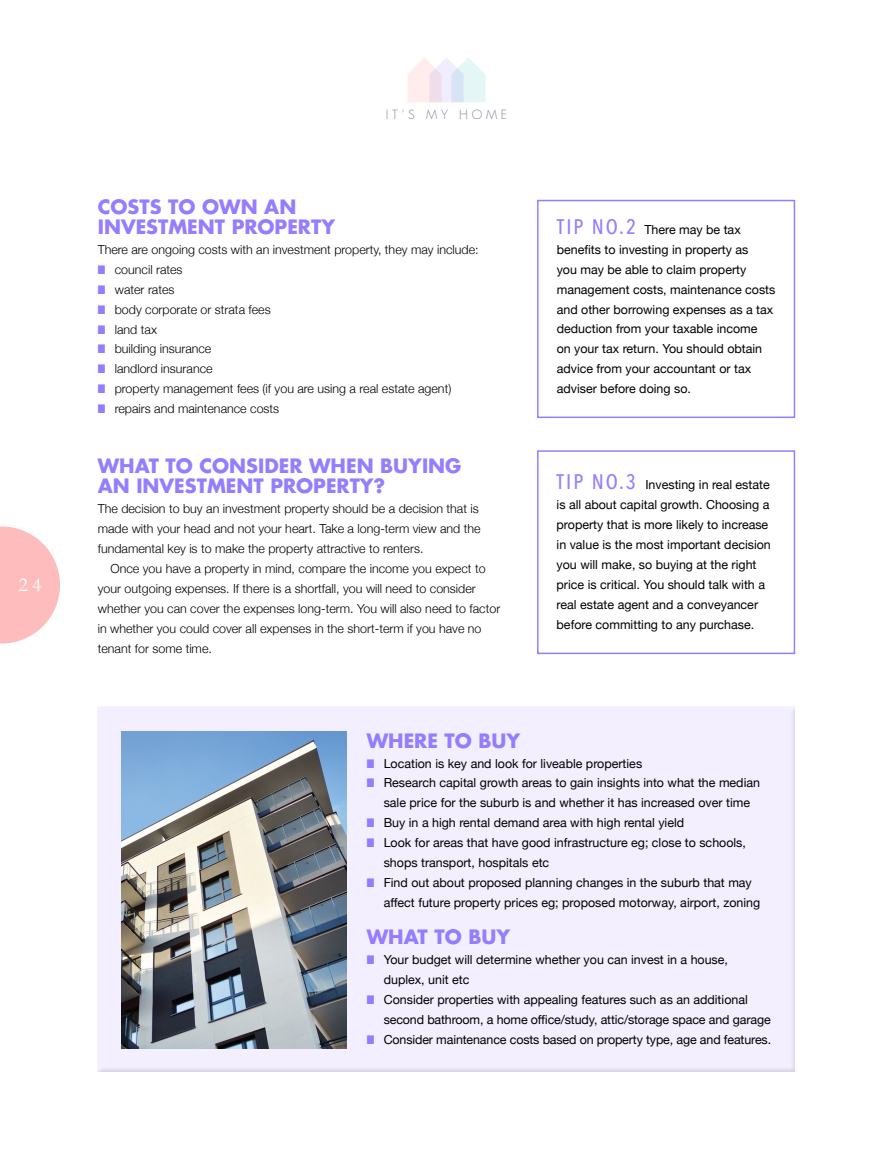
<style>
.page{position:relative;width:893px;height:1170px;background:#fff}
.page>*{position:absolute;margin:0;border:0;box-sizing:border-box;transform-origin:0 0}
.t1{font:19.95px "Garamond";color:#fff}
.t2{font:700 19.2px/20px "Futura Std";color:#967dff}
.t3{font:12.45px/20px "Helvetica Neue";color:#000}
.t4{font:300 12.45px/20px "Helvetica Neue";color:#000}
.t5{font:300 12.45px "Futura Std";letter-spacing:.3em;color:#8b839b}
.s1{color:#967dff}
.s2{font-family:"Avenir Next Condensed";font-weight:500;font-size:21px;color:#967dff}
</style>
<div class="page">
<svg style="left:0;top:526px;width:60px;height:117px"></svg>
<svg style="left:408px;top:58px;width:77px;height:44px;background:#efeef5"></svg>
<div style="left:94px;top:703px;width:707px;height:369px;background:#f3efff"></div>
<div style="left:537px;top:200px;width:258px;height:218px;background:#fff;border:2px solid #967dff"></div>
<div style="left:537px;top:450px;width:258px;height:204px;background:#fff;border:2px solid #967dff"></div>
<img style="left:122px;top:731px;width:225px;height:316px">
<h1 class="t1" style="left:19px;top:572px;width:24px">24</h1>
<p class="t5" style="left:386px;top:107px;width:123px">IT’S MY HOME</p>
<h2 class="t2" style="left:98px;top:196px;width:239px">COSTS TO OWN AN<br>INVESTMENT PROPERTY</h2>
<p class="t4" style="left:98px;top:238px;width:382px">There are ongoing costs with an investment property, they may include:</p>
<p class="t4" style="left:98px;top:258px;width:86px"><span class="s1">■</span> council rates</p>
<p class="t4" style="left:98px;top:278px;width:78px"><span class="s1">■</span> water rates</p>
<p class="t4" style="left:98px;top:298px;width:174px"><span class="s1">■</span> body corporate or strata fees</p>
<p class="t4" style="left:98px;top:318px;width:61px"><span class="s1">■</span> land tax</p>
<p class="t4" style="left:98px;top:338px;width:115px"><span class="s1">■</span> building insurance</p>
<p class="t4" style="left:98px;top:358px;width:116px"><span class="s1">■</span> landlord insurance</p>
<p class="t4" style="left:98px;top:378px;width:355px"><span class="s1">■</span> property management fees (if you are using a real estate agent)</p>
<p class="t4" style="left:98px;top:398px;width:183px"><span class="s1">■</span> repairs and maintenance costs</p>
<h2 class="t2" style="left:98px;top:456px;width:365px">WHAT TO CONSIDER WHEN BUYING<br>AN INVESTMENT PROPERTY?</h2>
<p class="t4" style="left:98px;top:498px;width:384px">The decision to buy an investment property should be a decision that is made with your head and not your heart. Take a long-term view and the fundamental key is to make the property attractive to renters.</p>
<p class="t4" style="left:98px;top:557px;width:404px;text-indent:13px">Once you have a property in mind, compare the income you expect to your outgoing expenses. If there is a shortfall, you will need to consider whether you can cover the expenses long-term. You will also need to factor in whether you could cover all expenses in the short-term if you have no tenant for some time.</p>
<p class="t3" style="left:557px;top:220px;width:220px"><span class="s2">TIP NO.2</span> There may be tax benefits to investing in property as<br>you may be able to claim property management costs, maintenance costs and other borrowing expenses as a tax deduction from your taxable income<br>on your tax return. You should obtain advice from your accountant or tax adviser before doing so.</p>
<p class="t3" style="left:557px;top:475px;width:216px"><span class="s2">TIP NO.3</span> Investing in real estate is all about capital growth. Choosing a property that is more likely to increase in value is the most important decision you will make, so buying at the right price is critical. You should talk with a real estate agent and a conveyancer before committing to any purchase.</p>
<h2 class="t2" style="left:367px;top:730px;width:155px">WHERE TO BUY</h2>
<p class="t3" style="left:367px;top:753px;width:277px"><span class="s1">■</span> Location is key and look for liveable properties</p>
<p class="t3" style="left:367px;top:773px;width:395px;text-align:center"><span class="s1">■</span> Research capital growth areas to gain insights into what the median sale price for the suburb is and whether it has increased over time</p>
<p class="t3" style="left:367px;top:813px;width:319px"><span class="s1">■</span> Buy in a high rental demand area with high rental yield</p>
<p class="t3" style="left:384px;top:833px;width:364px;text-indent:-17px"><span class="s1">■</span> Look for areas that have good infrastructure eg; close to schools, shops transport, hospitals etc</p>
<p class="t3" style="left:384px;top:873px;width:378px;text-indent:-17px"><span class="s1">■</span> Find out about proposed planning changes in the suburb that may affect future property prices eg; proposed motorway, airport, zoning</p>
<h2 class="t2" style="left:367px;top:926px;width:145px">WHAT TO BUY</h2>
<p class="t3" style="left:384px;top:949px;width:346px;text-indent:-17px"><span class="s1">■</span> Your budget will determine whether you can invest in a house, duplex, unit etc</p>
<p class="t3" style="left:384px;top:989px;width:388px;text-indent:-17px"><span class="s1">■</span> Consider properties with appealing features such as an additional second bathroom, a home office/study, attic/storage space and garage</p>
<p class="t3" style="left:367px;top:1029px;width:406px"><span class="s1">■</span> Consider maintenance costs based on property type, age and features.</p>
</div>
